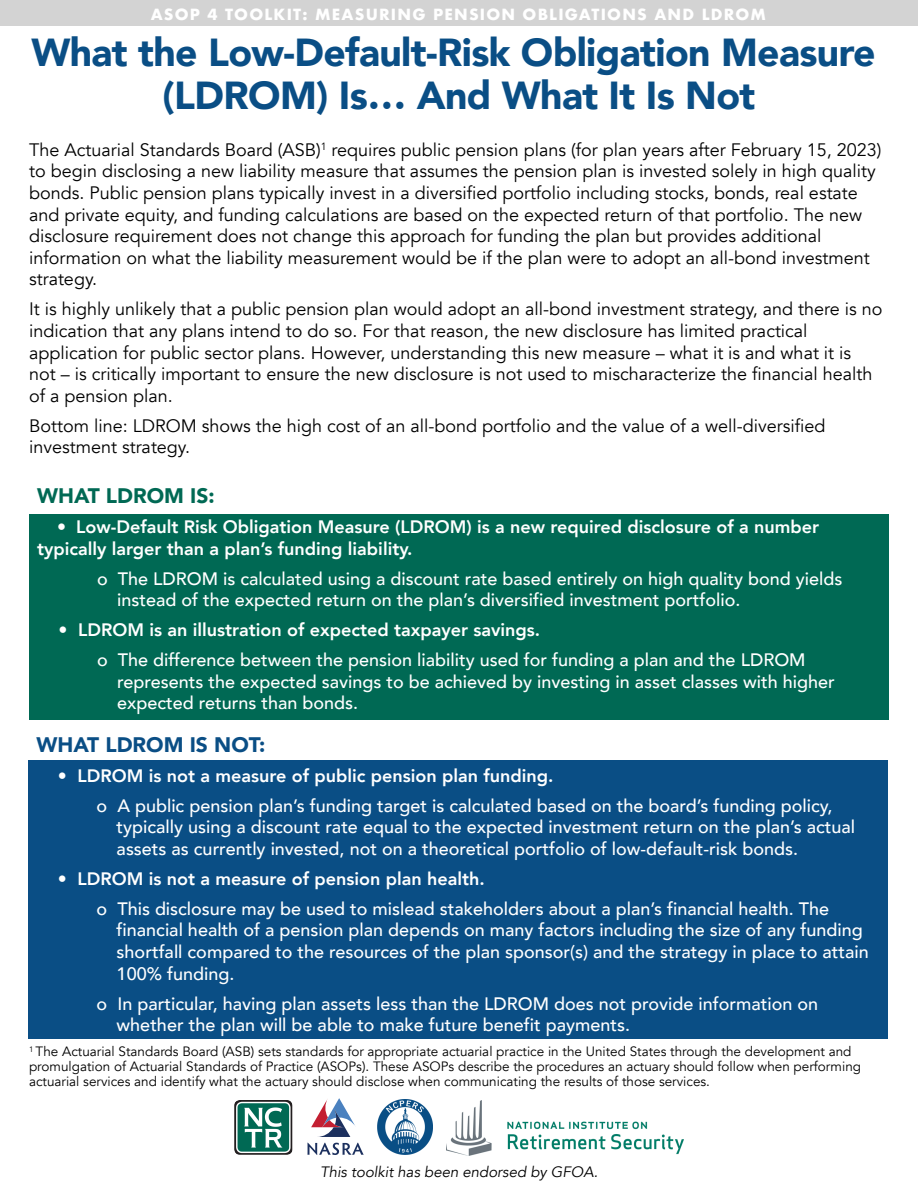
<style>
.page{position:relative;width:918px;height:1188px;background:#fff}
.page>*{position:absolute;margin:0;border:0;box-sizing:border-box;transform-origin:0 0}
.t1{font:900 39px/43.5px "Avenir";letter-spacing:-.015em;color:#0a4e85;text-align:center}
.t2{font:900 21px "Avenir";color:#0a4e85}
.t3{font:900 21px "Avenir";color:#006954}
.t4{font:18px/21.6px "Avenir";color:#000}
.t5{font:500 18px/21.6px "Avenir";color:#fff}
.t6{font:800 18px/21.6px "Avenir";color:#fff}
.t7{font:700 15px "Futura";letter-spacing:.08em;color:#fff}
.t8{font:italic 15px "Avenir";color:#000}
.t9{font:13.5px/15px "Avenir";color:#000}
.s1{font-weight:500}
</style>
<div class="page">
<div style="left:29px;top:514px;width:860px;height:206px;background:#006954"></div>
<div style="left:29px;top:760px;width:859px;height:280px;background:#0a4e85"></div>
<div style="left:0;top:0;width:918px;height:26px;background:#d3d3d3"></div>
<img style="left:234px;top:1100px;width:59px;height:55px">
<svg style="left:311px;top:1098px;width:44px;height:39px"></svg>
<svg style="left:307px;top:1143px;width:57px;height:12px"></svg>
<img style="left:378px;top:1100px;width:55px;height:55px">
<img style="left:447px;top:1101px;width:237px;height:55px">
<p class="t7" style="left:151px;top:4px;width:617px">ASOP 4 TOOLKIT: MEASURING PENSION OBLIGATIONS AND LDROM</p>
<h1 class="t1" style="left:31px;top:29px;width:846px">What the Low-Default-Risk Obligation Measure (LDROM) Is… And What It Is Not</h1>
<p class="t4" style="left:29px;top:139px;width:854px">The Actuarial Standards Board (ASB)<sup>1</sup> requires public pension plans (for plan years after February 15, 2023) to begin disclosing a new liability measure that assumes the pension plan is invested solely in high quality bonds. Public pension plans typically invest in a diversified portfolio including stocks, bonds, real estate and private equity, and funding calculations are based on the expected return of that portfolio. The new disclosure requirement does not change this approach for funding the plan but provides additional information on what the liability measurement would be if the plan were to adopt an all-bond investment strategy.</p>
<p class="t4" style="left:29px;top:299px;width:855px">It is highly unlikely that a public pension plan would adopt an all-bond investment strategy, and there is no indication that any plans intend to do so. For that reason, the new disclosure has limited practical application for public sector plans. However, understanding this new measure – what it is and what it is not – is critically important to ensure the new disclosure is not used to mischaracterize the financial health of a pension plan.</p>
<p class="t4" style="left:29px;top:415px;width:798px">Bottom line: LDROM shows the high cost of an all-bond portfolio and the value of a well-diversified investment strategy.</p>
<p class="t3" style="left:37px;top:478px;width:179px">WHAT LDROM IS:</p>
<p class="t6" style="left:37px;top:516px;width:784px;text-indent:20px"><span class="s1">•</span> Low-Default Risk Obligation Measure (LDROM) is a new required disclosure of a number typically larger than a plan’s funding liability.</p>
<p class="t5" style="left:117px;top:567px;width:727px;text-indent:-20px">o The LDROM is calculated using a discount rate based entirely on high quality bond yields instead of the expected return on the plan’s diversified investment portfolio.</p>
<p class="t6" style="left:58px;top:619px;width:483px">• LDROM is an illustration of expected taxpayer savings.</p>
<p class="t5" style="left:117px;top:648px;width:719px;text-indent:-20px">o The difference between the pension liability used for funding a plan and the LDROM represents the expected savings to be achieved by investing in asset classes with higher expected returns than bonds.</p>
<p class="t2" style="left:37px;top:726px;width:230px">WHAT LDROM IS NOT:</p>
<p class="t6" style="left:58px;top:764px;width:497px">• LDROM is not a measure of public pension plan funding.</p>
<p class="t5" style="left:117px;top:793px;width:740px;text-indent:-20px">o A public pension plan’s funding target is calculated based on the board’s funding policy, typically using a discount rate equal to the expected investment return on the plan’s actual assets as currently invested, not on a theoretical portfolio of low-default-risk bonds.</p>
<p class="t6" style="left:58px;top:868px;width:428px">• LDROM is not a measure of pension plan health.</p>
<p class="t5" style="left:117px;top:897px;width:754px;text-indent:-20px">o This disclosure may be used to mislead stakeholders about a plan’s financial health. The financial health of a pension plan depends on many factors including the size of any funding shortfall compared to the resources of the plan sponsor(s) and the strategy in place to attain 100% funding.</p>
<p class="t5" style="left:117px;top:992px;width:703px;text-indent:-20px">o In particular, having plan assets less than the LDROM does not provide information on whether the plan will be able to make future benefit payments.</p>
<p class="t9" style="left:29px;top:1044px;width:834px"><sup>1</sup> The Actuarial Standards Board (ASB) sets standards for appropriate actuarial practice in the United States through the development and promulgation of Actuarial Standards of Practice (ASOPs). These ASOPs describe the procedures an actuary should follow when performing actuarial services and identify what the actuary should disclose when communicating the results of those services.</p>
<p class="t8" style="left:320px;top:1163px;width:279px">This toolkit has been endorsed by GFOA.</p>
</div>
